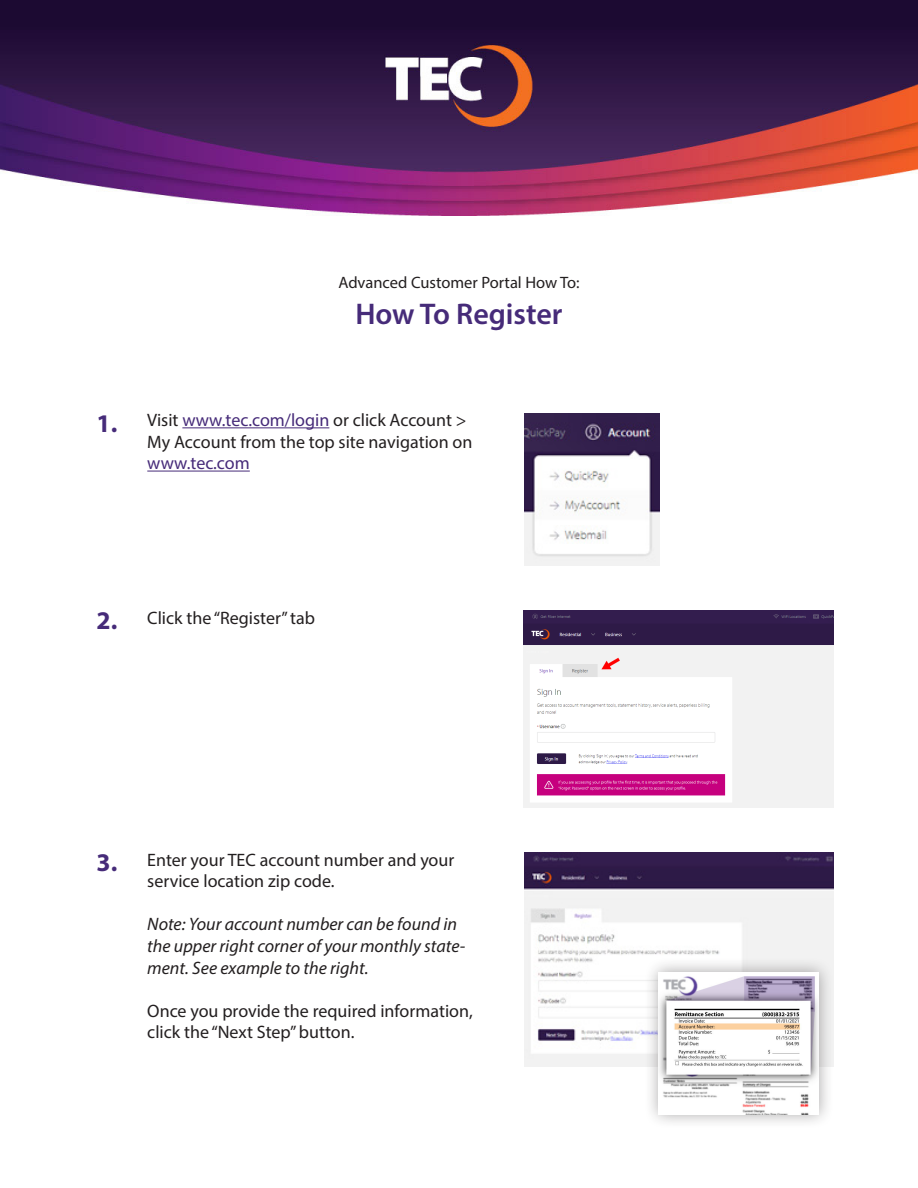
<style>
.page{position:relative;width:918px;height:1188px;background:#fff}
.page>*{position:absolute;margin:0;border:0;box-sizing:border-box;transform-origin:0 0}
.t1{font:600 30px "Myriad Pro";color:#462b79}
.Number{font:700 25.5px "Myriad Pro";color:#462b79}
.t2{font:18px/21.6px "Myriad Pro";color:#231f20}
.t3{font:italic 18px/21.6px "Myriad Pro";color:#231f20}
.t4{font:16.5px "Myriad Pro";color:#231f20}
.s1{color:#462b79}
</style>
<div class="page">
<img style="left:0;top:0;width:918px;height:216px">
<hr style="left:182px;top:427px;width:147px;height:1px;background:#462b79">
<hr style="left:147px;top:471px;width:103px;height:1px;background:#462b79">
<img style="left:524px;top:413px;width:136px;height:152px">
<img style="left:524px;top:853px;width:310px;height:213px">
<img style="left:523px;top:610px;width:311px;height:197px">
<div style="left:644px;top:957px;width:190px;height:173px;background:#231f20;opacity:.4"></div>
<img style="left:659px;top:972px;width:160px;height:142px">
<p class="t4" style="left:338px;top:273px;width:243px">Advanced Customer Portal How To:</p>
<p class="t1" style="left:355px;top:295px;width:209px">How To Register</p>
<p class="Number" style="left:97px;top:406px;width:22px">1.</p>
<p class="t2" style="left:147px;top:409px;width:327px">Visit <span class="s1">www.tec.com/login</span> or click Account &gt;<br>My Account from the top site navigation on <span class="s1">www.tec.com</span></p>
<p class="Number" style="left:97px;top:604px;width:22px">2.</p>
<p class="t2" style="left:147px;top:607px;width:169px">Click the “Register” tab</p>
<p class="Number" style="left:97px;top:846px;width:22px">3.</p>
<p class="t2" style="left:147px;top:849px;width:309px">Enter your TEC account number and your service location zip code.</p>
<p class="t3" style="left:147px;top:913px;width:320px">Note: Your account number can be found in the upper right corner of your monthly state&shy;ment. See example to the right.</p>
<p class="t2" style="left:147px;top:1000px;width:327px">Once you provide the required information, click the “Next Step” button.</p>
</div>
